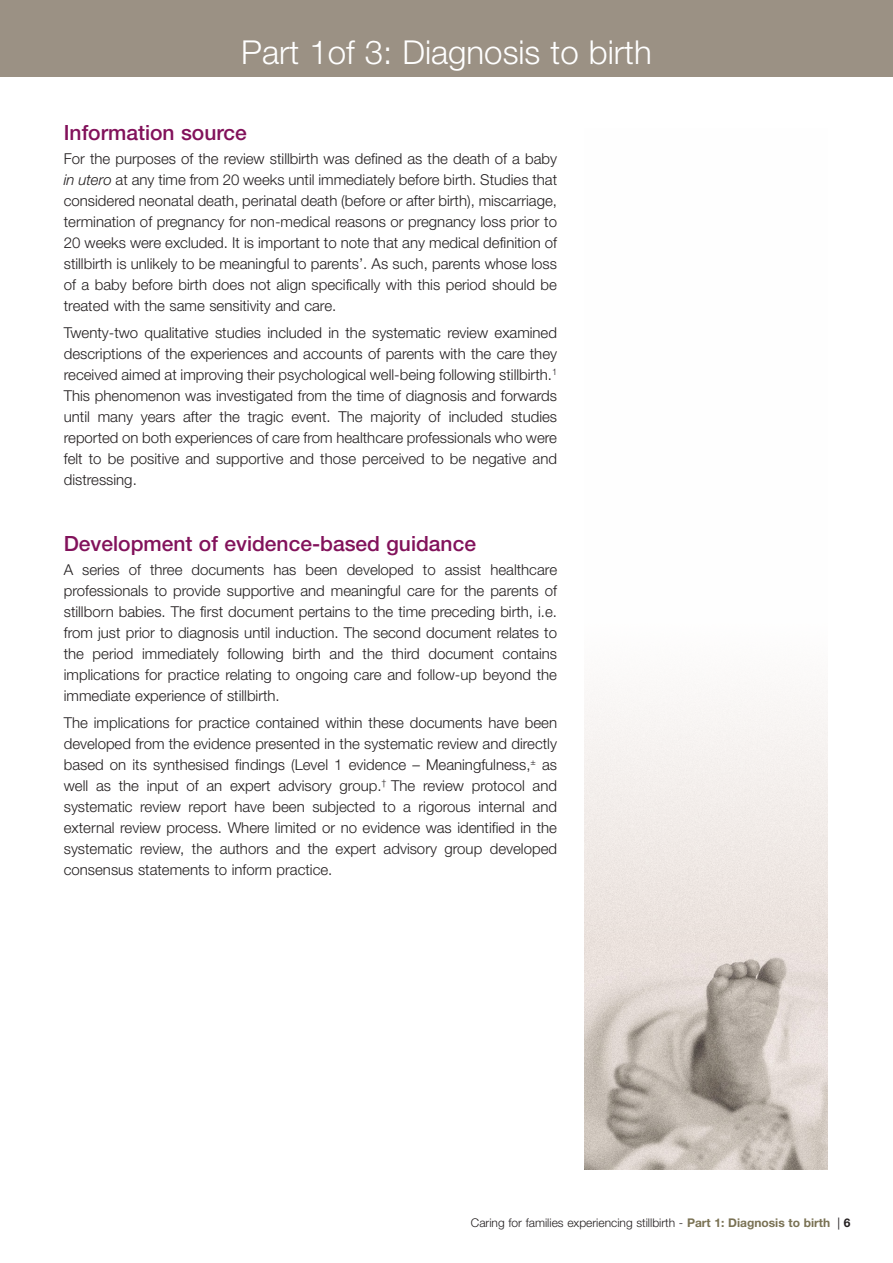
<style>
.page{position:relative;width:893px;height:1263px;background:#fff}
.page>*{position:absolute;margin:0;border:0;box-sizing:border-box;transform-origin:0 0}
.t1{font:300 33px "Helvetica Neue LT Std";color:#fff}
.Heading_1{font:500 21px "Helvetica Neue LT Std";color:#82125b}
.Body{font:300 15px/21px "Helvetica Neue LT Std";color:#231f20;text-align:justify}
.t2{font:300 12px "Helvetica Neue LT Std";color:#231f20}
.s1{font-style:italic}
.s2{font-weight:700;color:#7a7254}
.s3{font-weight:400}
.s4{font-weight:700}
</style>
<div class="page">
<div style="left:0;top:0;width:893px;height:77px;background:#9b9184"></div>
<img style="left:584px;top:690px;width:244px;height:479px">
<p class="t1" style="left:241px;top:32px;width:412px">Part 1of 3: Diagnosis to birth</p>
<p class="Heading_1" style="left:64px;top:120px;width:185px">Information source</p>
<p class="Body" style="left:64px;top:147px;width:495px">For the purposes of the review stillbirth was defined as the death of a baby <span class="s1">in utero</span> at any time from 20 weeks until immediately before birth. Studies that considered neonatal death, perinatal death (before or after birth), miscarriage, termination of pregnancy for non-medical reasons or pregnancy loss prior to 20 weeks were excluded. It is important to note that any medical definition of stillbirth is unlikely to be meaningful to parents’. As such, parents whose loss of a baby before birth does not align specifically with this period should be treated with the same sensitivity and care.</p>
<p class="Body" style="left:64px;top:322px;width:495px">Twenty-two qualitative studies included in the systematic review examined descriptions of the experiences and accounts of parents with the care they received aimed at improving their psychological well-being following stillbirth.<sup>1<br></sup>This phenomenon was investigated from the time of diagnosis and forwards until many years after the tragic event. The majority of included studies reported on both experiences of care from healthcare professionals who were felt to be positive and supportive and those perceived to be negative and distressing.</p>
<p class="Heading_1" style="left:64px;top:531px;width:414px">Development of evidence-based guidance</p>
<p class="Body" style="left:64px;top:559px;width:495px">A series of three documents has been developed to assist healthcare professionals to provide supportive and meaningful care for the parents of stillborn babies. The first document pertains to the time preceding birth, i.e. from just prior to diagnosis until induction. The second document relates to the period immediately following birth and the third document contains implications for practice relating to ongoing care and follow-up beyond the immediate experience of stillbirth.</p>
<p class="Body" style="left:64px;top:712px;width:495px">The implications for practice contained within these documents have been developed from the evidence presented in the systematic review and directly based on its synthesised findings (Level 1 evidence – Meaningfulness,<sup>±</sup> as well as the input of an expert advisory group.<sup>†</sup> The review protocol and systematic review report have been subjected to a rigorous internal and external review process. Where limited or no evidence was identified in the systematic review, the authors and the expert advisory group developed consensus statements to inform practice.</p>
<p class="t2" style="left:471px;top:1216px;width:381px">Caring for families experiencing stillbirth - <span class="s2">Part 1: Diagnosis to birth</span> <span class="s3">|</span> <span class="s4">6</span></p>
</div>
